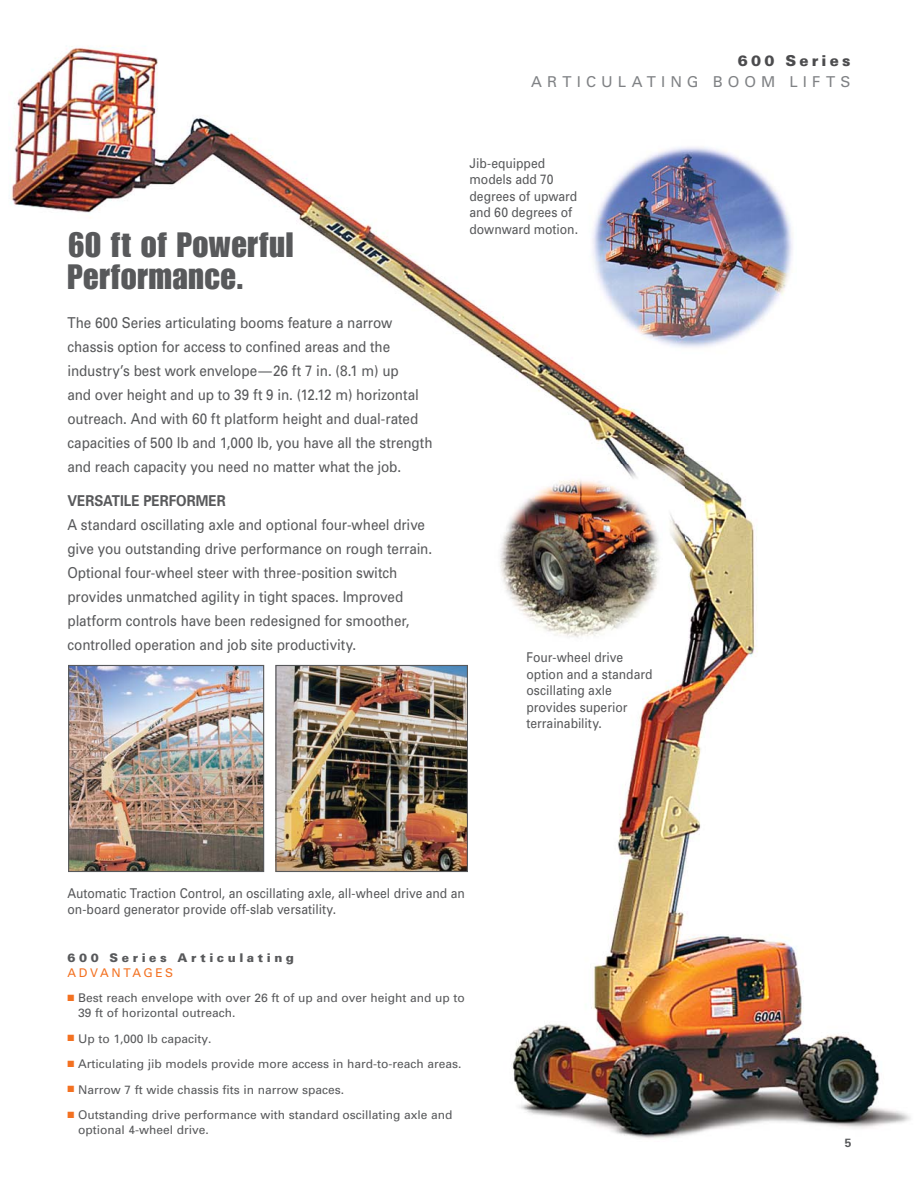
<style>
.page{position:relative;width:918px;height:1188px;background:#fff}
.page>*{position:absolute;margin:0;border:0;box-sizing:border-box;transform-origin:0 0}
.t1{font:34.5px/31.5px "JLG Impact Standard";letter-spacing:.015em;color:#58595b}
.t2{font:15px/24px "Univers";letter-spacing:-.005em;color:#58595b;scale:.9 1}
.t3{font:15px "Univers";letter-spacing:.345em;color:#808285}
.t4{font:700 15px "Univers";color:#58595b;scale:.9 1}
.t5{font:900 15px "Univers";letter-spacing:.215em;color:#4c4c4e}
.t6{font:13.5px/16.5px "Univers";color:#58595b;scale:.9 1}
.t7{font:12px/15px "Univers";color:#58595b}
.t8{font:900 12px "Univers";letter-spacing:.3em;color:#58595b}
.t9{font:12px "Univers";letter-spacing:.205em;color:#f37121}
.t10{font:700 12px "Univers";color:#58595b}
.s1{color:#f37121}
</style>
<div class="page">
<img style="left:11px;top:46px;width:900px;height:1093px">
<img style="left:478px;top:464px;width:206px;height:196px">
<img style="left:578px;top:135px;width:228px;height:228px;border-radius:50%">
<img style="left:70px;top:667px;width:192px;height:203px">
<div style="left:68px;top:665px;width:196px;height:207px;border:1px solid #58595b"></div>
<img style="left:277px;top:667px;width:189px;height:203px">
<div style="left:275px;top:665px;width:193px;height:207px;border:1px solid #58595b"></div>
<h1 class="t1" style="left:68px;top:231px;width:227px">60 ft of Powerful<br>Performance.</h1>
<p class="t2" style="left:68px;top:312px;width:407px">The 600 Series articulating booms feature a narrow chassis option for access to confined areas and the industry’s best work envelope — 26 ft 7 in. (8.1 m) up<br>and over height and up to 39 ft 9 in. (12.12 m) horizontal outreach. And with 60 ft platform height and dual-rated capacities of 500 lb and 1,000 lb, you have all the strength and reach capacity you need no matter what the job.</p>
<p class="t4" style="left:68px;top:495px;width:177px">VERSATILE PERFORMER</p>
<p class="t2" style="left:68px;top:514px;width:407px">A standard oscillating axle and optional four-wheel drive give you outstanding drive performance on rough terrain.<br>Optional four-wheel steer with three-position switch provides unmatched agility in tight spaces. Improved platform controls have been redesigned for smoother, controlled operation and job site productivity.</p>
<p class="t5" style="left:738px;top:55px;width:114px">600 Series</p>
<p class="t3" style="left:531px;top:76px;width:321px">ARTICULATING BOOM LIFTS</p>
<p class="t6" style="left:470px;top:156px;width:122px">Jib-equipped models add 70 degrees of upward and 60 degrees of downward motion.</p>
<p class="t6" style="left:527px;top:650px;width:142px">Four-wheel drive option and a standard oscillating axle provides superior terrainability.</p>
<p class="t6" style="left:68px;top:886px;width:443px">Automatic Traction Control, an oscillating axle, all-wheel drive and an on-board generator provide off-slab versatility.</p>
<p class="t8" style="left:68px;top:953px;width:228px">600 Series Articulating</p>
<p class="t9" style="left:68px;top:968px;width:107px">ADVANTAGES</p>
<p class="t7" style="left:78px;top:991px;width:388px;text-indent:-11px"><span class="s1">■</span> Best reach envelope with over 26 ft of up and over height and up to<br>39 ft of horizontal outreach.</p>
<p class="t7" style="left:68px;top:1032px;width:145px"><span class="s1">■</span> Up to 1,000 lb capacity.</p>
<p class="t7" style="left:68px;top:1057px;width:395px"><span class="s1">■</span> Articulating jib models provide more access in hard-to-reach areas.</p>
<p class="t7" style="left:68px;top:1083px;width:278px"><span class="s1">■</span> Narrow 7 ft wide chassis fits in narrow spaces.</p>
<p class="t7" style="left:78px;top:1108px;width:376px;text-indent:-11px"><span class="s1">■</span> Outstanding drive performance with standard oscillating axle and optional 4-wheel drive.</p>
<p class="t10" style="left:845px;top:1139px;width:8px">5</p>
</div>
